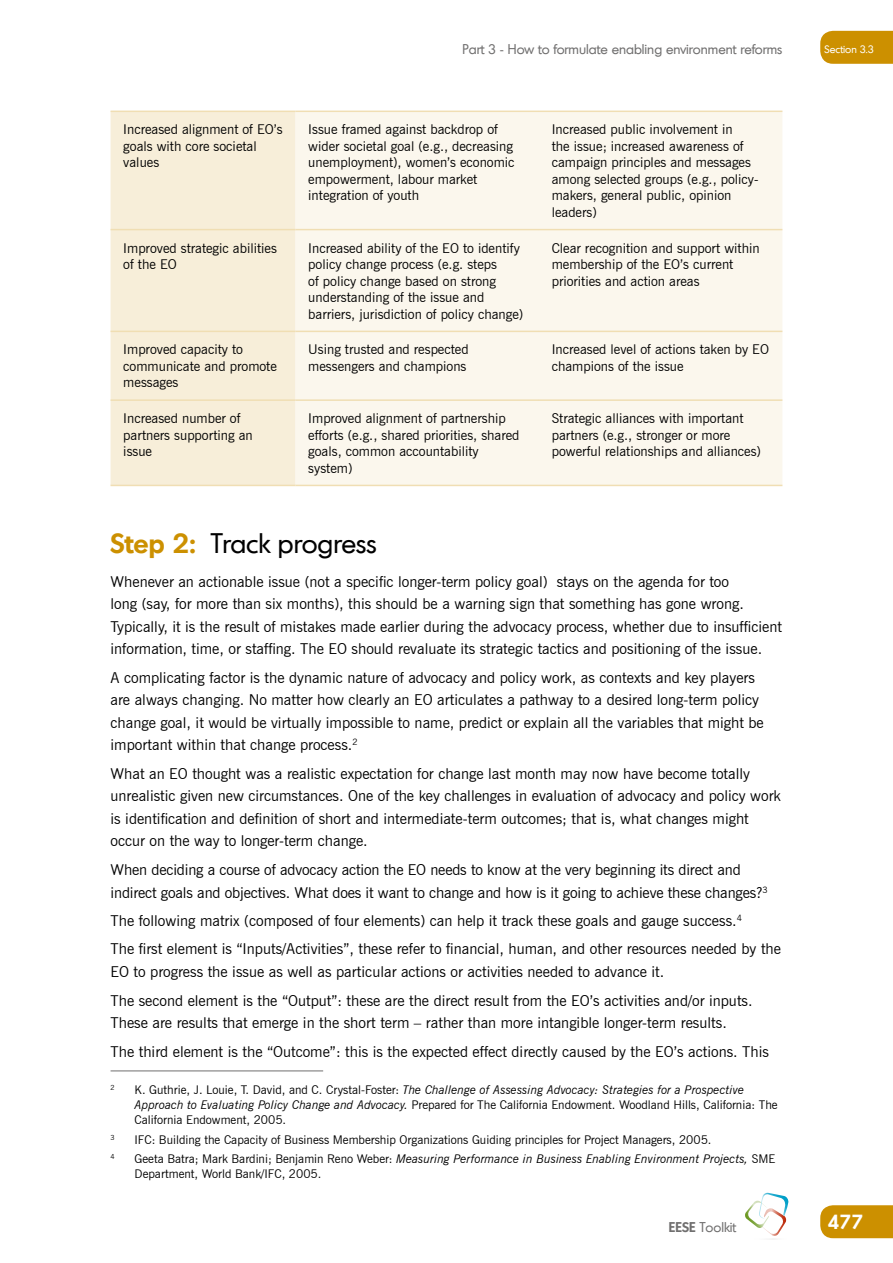
<style>
.page{position:relative;width:893px;height:1263px;background:#fff}
.page>*{position:absolute;margin:0;border:0;box-sizing:border-box;transform-origin:0 0}
.t1{font:27px "Montreal";color:#000}
.t2{font:600 19.5px "Montreal";color:#fff}
.t3{font:15px/22.5px "News Gothic BT";color:#000}
.t4{font:13.5px/16.5px "News Gothic BT";color:#000}
.t5{font:13.5px "Montreal";color:#706f6f}
.t6{font:12px/15px "News Gothic BT";color:#000}
.t7{font:10.5px "Montreal";color:#fff}
.t8{font:7.05px "News Gothic BT";color:#000}
.s1{font-weight:600;color:#cc9000}
.s2{font-style:italic}
.s3{font-weight:600}
</style>
<div class="page">
<div style="left:820px;top:1205px;width:73px;height:33px;background:#cc9000"></div>
<div style="left:820px;top:31px;width:73px;height:33px;background:#cc9000"></div>
<svg style="left:745px;top:1193px;width:43px;height:43px"></svg>
<div style="left:111px;top:112px;width:185px;height:373px;background:#f7eed9"></div>
<div style="left:296px;top:112px;width:486px;height:373px;background:#fbf7ed"></div>
<hr style="left:111px;top:111px;width:185px;height:1px;background:#f0deb3">
<hr style="left:296px;top:111px;width:243px;height:1px;background:#f0deb3">
<hr style="left:539px;top:111px;width:243px;height:1px;background:#f0deb3">
<hr style="left:111px;top:229px;width:185px;height:1px;background:#f0deb3">
<hr style="left:296px;top:229px;width:243px;height:1px;background:#f0deb3">
<hr style="left:539px;top:229px;width:243px;height:1px;background:#f0deb3">
<hr style="left:111px;top:331px;width:185px;height:1px;background:#f0deb3">
<hr style="left:296px;top:331px;width:243px;height:1px;background:#f0deb3">
<hr style="left:539px;top:331px;width:243px;height:1px;background:#f0deb3">
<hr style="left:111px;top:399px;width:185px;height:2px;background:#f0deb3">
<hr style="left:296px;top:399px;width:243px;height:2px;background:#f0deb3">
<hr style="left:539px;top:399px;width:243px;height:2px;background:#f0deb3">
<hr style="left:296px;top:485px;width:243px;height:1px;background:#f0deb3">
<hr style="left:539px;top:485px;width:243px;height:1px;background:#f0deb3">
<hr style="left:111px;top:485px;width:185px;height:1px;background:#f0deb3">
<hr style="left:111px;top:1070px;width:212px;height:1px;background:#706f6f">
<p class="t5" style="left:463px;top:40px;width:321px">Part 3 - How to formulate enabling environment reforms</p>
<p class="t7" style="left:824px;top:42px;width:51px">Section 3.3</p>
<p class="t4" style="left:123px;top:121px;width:161px">Increased alignment of EO’s goals with core societal values</p>
<p class="t4" style="left:308px;top:121px;width:208px">Issue framed against backdrop of wider societal goal (e.g., decreasing unemployment), women’s economic empowerment, labour market integration of youth</p>
<p class="t4" style="left:552px;top:121px;width:208px">Increased public involvement in<br>the issue; increased awareness of campaign principles and messages among selected groups (e.g., policy&shy;makers, general public, opinion leaders)</p>
<p class="t4" style="left:123px;top:239px;width:155px">Improved strategic abilities of the EO</p>
<p class="t4" style="left:308px;top:239px;width:217px">Increased ability of the EO to identify policy change process (e.g. steps<br>of policy change based on strong understanding of the issue and barriers, jurisdiction of policy change)</p>
<p class="t4" style="left:552px;top:239px;width:210px">Clear recognition and support within membership of the EO’s current priorities and action areas</p>
<p class="t4" style="left:123px;top:341px;width:155px">Improved capacity to communicate and promote messages</p>
<p class="t4" style="left:308px;top:341px;width:162px">Using trusted and respected messengers and champions</p>
<p class="t4" style="left:552px;top:341px;width:219px">Increased level of actions taken by EO champions of the issue</p>
<p class="t4" style="left:123px;top:410px;width:131px">Increased number of partners supporting an issue</p>
<p class="t4" style="left:308px;top:410px;width:213px">Improved alignment of partnership efforts (e.g., shared priorities, shared goals, common accountability system)</p>
<p class="t4" style="left:552px;top:410px;width:211px">Strategic alliances with important partners (e.g., stronger or more powerful relationships and alliances)</p>
<h1 class="t1" style="left:111px;top:526px;width:268px"><span class="s1">Step 2:</span> Track progress</h1>
<p class="t3" style="left:111px;top:570px;width:673px">Whenever an actionable issue (not a specific longer-term policy goal) stays on the agenda for too<br>long (say, for more than six months), this should be a warning sign that something has gone wrong.<br>Typically, it is the result of mistakes made earlier during the advocacy process, whether due to insufficient information, time, or staffing. The EO should revaluate its strategic tactics and positioning of the issue.</p>
<p class="t3" style="left:111px;top:666px;width:655px">A complicating factor is the dynamic nature of advocacy and policy work, as contexts and key players are always changing. No matter how clearly an EO articulates a pathway to a desired long-term policy change goal, it would be virtually impossible to name, predict or explain all the variables that might be important within that change process.<sup>2</sup></p>
<p class="t3" style="left:111px;top:762px;width:672px">What an EO thought was a realistic expectation for change last month may now have become totally unrealistic given new circumstances. One of the key challenges in evaluation of advocacy and policy work is identification and definition of short and intermediate-term outcomes; that is, what changes might occur on the way to longer-term change.</p>
<p class="t3" style="left:111px;top:858px;width:659px">When deciding a course of advocacy action the EO needs to know at the very beginning its direct and indirect goals and objectives. What does it want to change and how is it going to achieve these changes?<sup>3</sup></p>
<p class="t3" style="left:111px;top:906px;width:672px;line-height:28.5px">The following matrix (composed of four elements) can help it track these goals and gauge success.<sup>4<br></sup>The first element is “Inputs/Activities”, these refer to financial, human, and other resources needed by the</p>
<p class="t3" style="left:111px;top:957px;width:644px;line-height:28.5px">EO to progress the issue as well as particular actions or activities needed to advance it.<br>The second element is the “Output”: these are the direct result from the EO’s activities and/or inputs.</p>
<p class="t3" style="left:111px;top:1008px;width:660px;line-height:28.5px">These are results that emerge in the short term – rather than more intangible longer-term results.<br>The third element is the “Outcome”: this is the expected effect directly caused by the EO’s actions. This</p>
<p class="t8" style="left:111px;top:1084px;width:6px">2</p>
<p class="t6" style="left:135px;top:1082px;width:645px">K. Guthrie, J. Louie, T. David, and C. Crystal-Foster: <span class="s2">The Challenge of Assessing Advocacy: Strategies for a Prospective<br>Approach to Evaluating Policy Change and Advocacy.</span> Prepared for The California Endowment. Woodland Hills, California: The<br>California Endowment, 2005.</p>
<p class="t8" style="left:111px;top:1133px;width:6px">3</p>
<p class="t6" style="left:135px;top:1132px;width:578px">IFC: Building the Capacity of Business Membership Organizations Guiding principles for Project Managers, 2005.</p>
<p class="t8" style="left:111px;top:1152px;width:6px">4</p>
<p class="t6" style="left:135px;top:1151px;width:642px">Geeta Batra; Mark Bardini; Benjamin Reno Weber: <span class="s2">Measuring Performance in Business Enabling Environment Projects,</span> SME<br>Department, World Bank/IFC, 2005.</p>
<p class="t5" style="left:669px;top:1218px;width:69px"><span class="s3">EESE</span> Toolkit</p>
<h2 class="t2" style="left:827px;top:1209px;width:38px">477</h2>
</div>
